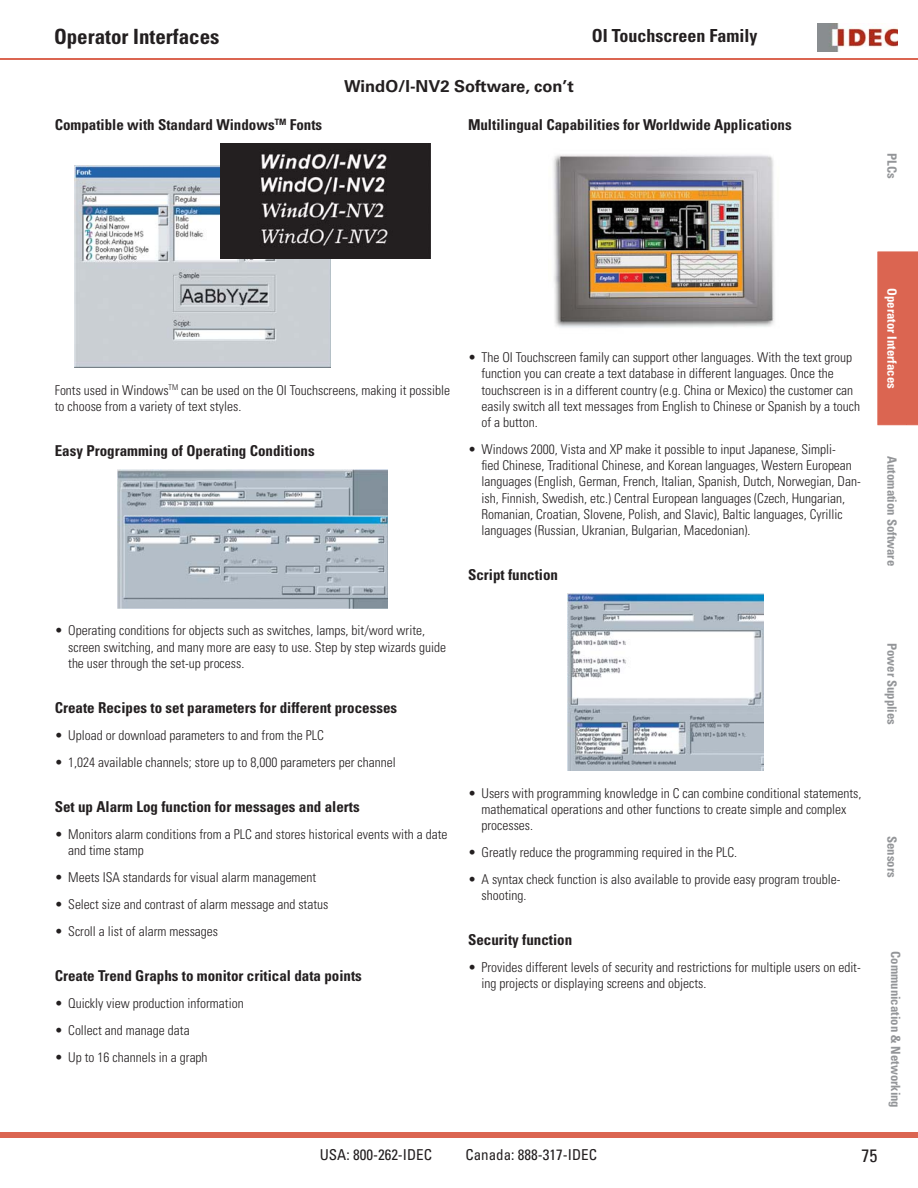
<style>
.page{position:relative;width:918px;height:1188px;background:#fff}
.page>*{position:absolute;margin:0;border:0;box-sizing:border-box;transform-origin:0 0}
.t1{font:700 condensed 21px "Univers LT Std";color:#231f20}
.t2{font:700 condensed 18px "Univers LT Std";color:#231f20}
.t3{font:condensed 18px "Univers LT Std";color:#231f20}
.t4{font:700 16.5px "Univers LT Std";color:#231f20}
.t5{font:700 condensed 15px "Univers LT Std";color:#231f20}
.t6{font:condensed 15px "Univers LT Std";color:#231f20}
.t7{font:300 condensed 13.5px/16.2px "Univers LT Std";color:#231f20}
.t8{font:700 condensed 12.75px "Univers LT Std";color:#939598}
.t9{font:700 condensed 12.75px "Univers LT Std";color:#fff}
</style>
<div class="page">
<hr style="left:0;top:59px;width:918px;height:1px;background:#db6551">
<div style="left:0;top:1132px;width:918px;height:6px;background:#db6551"></div>
<img style="left:818px;top:24px;width:80px;height:27px">
<div style="left:878px;top:252px;width:40px;height:173px;background:#db6551"></div>
<img style="left:74px;top:166px;width:257px;height:202px">
<img style="left:220px;top:144px;width:210px;height:114px">
<img style="left:117px;top:469px;width:271px;height:139px">
<img style="left:553px;top:154px;width:221px;height:174px">
<img style="left:568px;top:594px;width:195px;height:177px">
<h1 class="t1" style="left:54px;top:27px;width:167px">Operator Interfaces</h1>
<p class="t5" style="left:55px;top:118px;width:269px">Compatible with Standard Windows<sup>TM</sup> Fonts</p>
<p class="t4" style="left:344px;top:78px;width:231px">WindO/I-NV2 Software, con’t</p>
<h2 class="t2" style="left:592px;top:27px;width:167px">OI Touchscreen Family</h2>
<p class="t5" style="left:468px;top:118px;width:325px">Multilingual Capabilities for Worldwide Applications</p>
<p class="t8" style="left:898px;top:153px;width:27px;rotate:90deg">PLCs</p>
<p class="t7" style="left:55px;top:383px;width:397px">Fonts used in Windows<sup>TM</sup> can be used on the OI Touchscreens, making it possible to choose from a variety of text styles.</p>
<p class="t5" style="left:55px;top:443px;width:261px">Easy Programming of Operating Conditions</p>
<p class="t7" style="left:68px;top:623px;width:379px;text-indent:-14px">• Operating conditions for objects such as switches, lamps, bit/word write, screen switching, and many more are easy to use. Step by step wizards guide the user through the set-up process.</p>
<p class="t5" style="left:55px;top:700px;width:344px">Create Recipes to set parameters for different processes</p>
<p class="t7" style="left:55px;top:728px;width:271px">• Upload or download parameters to and from the PLC</p>
<p class="t7" style="left:55px;top:755px;width:343px">• 1,024 available channels; store up to 8,000 parameters per channel</p>
<p class="t5" style="left:55px;top:799px;width:306px">Set up Alarm Log function for messages and alerts</p>
<p class="t7" style="left:68px;top:827px;width:381px;text-indent:-14px">• Monitors alarm conditions from a PLC and stores historical events with a date and time stamp</p>
<p class="t7" style="left:55px;top:870px;width:263px">• Meets ISA standards for visual alarm management</p>
<p class="t7" style="left:55px;top:897px;width:275px">• Select size and contrast of alarm message and status</p>
<p class="t7" style="left:55px;top:924px;width:165px">• Scroll a list of alarm messages</p>
<p class="t5" style="left:55px;top:969px;width:309px">Create Trend Graphs to monitor critical data points</p>
<p class="t7" style="left:55px;top:996px;width:190px">• Quickly view production information</p>
<p class="t7" style="left:55px;top:1023px;width:136px">• Collect and manage data</p>
<p class="t7" style="left:55px;top:1050px;width:154px">• Up to 16 channels in a graph</p>
<p class="t7" style="left:482px;top:350px;width:380px;text-indent:-14px">• The OI Touchscreen family can support other languages. With the text group function you can create a text database in different languages. Once the touchscreen is in a different country (e.g. China or Mexico) the customer can easily switch all text messages from English to Chinese or Spanish by a touch of a button.</p>
<p class="t7" style="left:482px;top:442px;width:381px;text-indent:-14px">• Windows 2000, Vista and XP make it possible to input Japanese, Simpli-<br>fied Chinese, Traditional Chinese, and Korean languages, Western European languages (English, German, French, Italian, Spanish, Dutch, Norwegian, Dan&shy;ish, Finnish, Swedish, etc.) Central European languages (Czech, Hungarian, Romanian, Croatian, Slovene, Polish, and Slavic), Baltic languages, Cyrillic languages (Russian, Ukranian, Bulgarian, Macedonian).</p>
<p class="t5" style="left:468px;top:568px;width:92px">Script function</p>
<p class="t7" style="left:482px;top:786px;width:382px;text-indent:-14px">• Users with programming knowledge in C can combine conditional statements, mathematical operations and other functions to create simple and complex processes.</p>
<p class="t7" style="left:468px;top:845px;width:271px">• Greatly reduce the programming required in the PLC.</p>
<p class="t7" style="left:482px;top:872px;width:361px;text-indent:-14px">• A syntax check function is also available to provide easy program trouble&shy;shooting.</p>
<p class="t5" style="left:468px;top:933px;width:106px">Security function</p>
<p class="t7" style="left:482px;top:960px;width:381px;text-indent:-14px">• Provides different levels of security and restrictions for multiple users on edit&shy;ing projects or displaying screens and objects.</p>
<p class="t9" style="left:898px;top:288px;width:102px;rotate:90deg">Operator Interfaces</p>
<p class="t8" style="left:898px;top:456px;width:111px;rotate:90deg">Automation Software</p>
<p class="t8" style="left:898px;top:643px;width:84px;rotate:90deg">Power Supplies</p>
<p class="t8" style="left:898px;top:836px;width:43px;rotate:90deg">Sensors</p>
<p class="t8" style="left:902px;top:951px;width:158px;rotate:90deg">Communication &amp; Networking</p>
<p class="t6" style="left:320px;top:1148px;width:114px">USA: 800-262-IDEC</p>
<p class="t6" style="left:465px;top:1148px;width:133px">Canada: 888-317-IDEC</p>
<h2 class="t3" style="left:862px;top:1147px;width:17px">75</h2>
</div>
